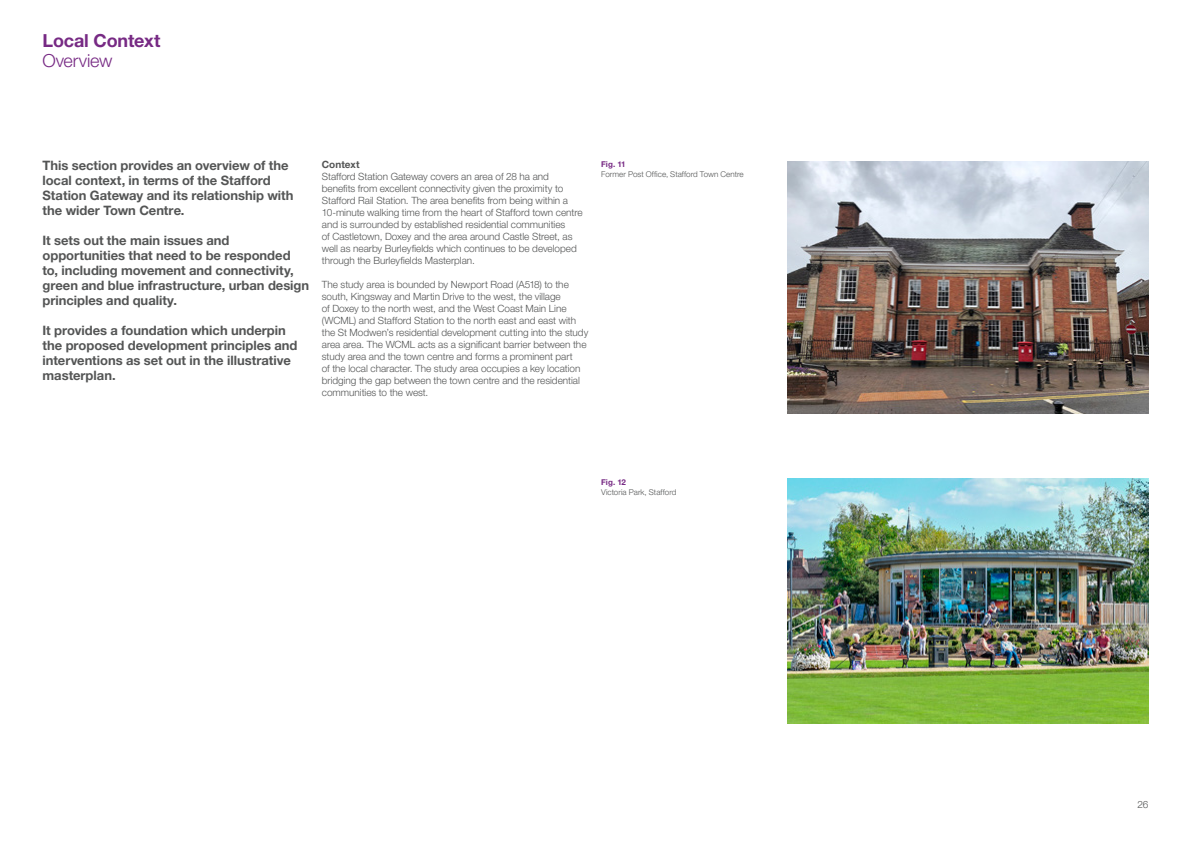
<style>
.page{position:relative;width:1191px;height:842px;background:#fff}
.page>*{position:absolute;margin:0;border:0;box-sizing:border-box;transform-origin:0 0}
.Heading_-_Doc_Colour{font:700 18px "Helvetica Neue LT Std";letter-spacing:-.01em;color:#772a84}
.Subheading_-_Doc_Col{font:300 18px "Helvetica Neue LT Std";letter-spacing:-.01em;color:#772a84}
.Intro_Heading_-_Grey{font:700 13px/15px "Helvetica Neue LT Std";letter-spacing:-.005em;color:#545555}
.Body_Copy_-_Grey_-_1{font:300 10px/12px "Helvetica Neue LT Std";letter-spacing:-.005em;color:#545555}
.Body_Copy_-_Grey_-_1-2{font:700 10px "Helvetica Neue LT Std";color:#545555}
.Caption_Body_Copy{font:300 8px "Helvetica Neue LT Std";letter-spacing:.005em;color:#545555}
.Caption_Heading_-_8{font:700 8px "Helvetica Neue LT Std";letter-spacing:.005em;color:#772a84}
</style>
<div class="page">
<img style="left:787px;top:161px;width:361px;height:253px">
<img style="left:787px;top:479px;width:361px;height:244px">
<p class="Heading_-_Doc_Colour" style="left:43px;top:29px;width:119px">Local Context</p>
<p class="Subheading_-_Doc_Col" style="left:43px;top:49px;width:71px">Overview</p>
<p class="Intro_Heading_-_Grey" style="left:43px;top:158px;width:253px">This section provides an overview of the local context, in terms of the Stafford Station Gateway and its relationship with the wider Town Centre.</p>
<p class="Intro_Heading_-_Grey" style="left:43px;top:233px;width:268px">It sets out the main issues and opportunities that need to be responded to, including movement and connectivity, green and blue infrastructure, urban design principles and quality.</p>
<p class="Intro_Heading_-_Grey" style="left:43px;top:323px;width:256px">It provides a foundation which underpin the proposed development principles and interventions as set out in the illustrative masterplan.</p>
<p class="Body_Copy_-_Grey_-_1-2" style="left:322px;top:158px;width:39px">Context</p>
<p class="Body_Copy_-_Grey_-_1" style="left:322px;top:170px;width:262px">Stafford Station Gateway covers an area of 28 ha and benefits from excellent connectivity given the proximity to Stafford Rail Station. The area benefits from being within a 10-minute walking time from the heart of Stafford town centre and is surrounded by established residential communities<br>of Castletown, Doxey and the area around Castle Street, as well as nearby Burleyfields which continues to be developed through the Burleyfields Masterplan.</p>
<p class="Body_Copy_-_Grey_-_1" style="left:322px;top:278px;width:268px">The study area is bounded by Newport Road (A518) to the south, Kingsway and Martin Drive to the west, the village<br>of Doxey to the north west, and the West Coast Main Line (WCML) and Stafford Station to the north east and east with the St Modwen’s residential development cutting into the study area area. The WCML acts as a significant barrier between the study area and the town centre and forms a prominent part<br>of the local character. The study area occupies a key location bridging the gap between the town centre and the residential communities to the west.</p>
<p class="Caption_Heading_-_8" style="left:601px;top:159px;width:26px">Fig. 11</p>
<p class="Caption_Body_Copy" style="left:601px;top:169px;width:144px">Former Post Office, Stafford Town Centre</p>
<p class="Caption_Heading_-_8" style="left:601px;top:477px;width:26px">Fig. 12</p>
<p class="Caption_Body_Copy" style="left:601px;top:487px;width:77px">Victoria Park, Stafford</p>
<p class="Body_Copy_-_Grey_-_1" style="left:1137px;top:798px;width:12px">26</p>
</div>
